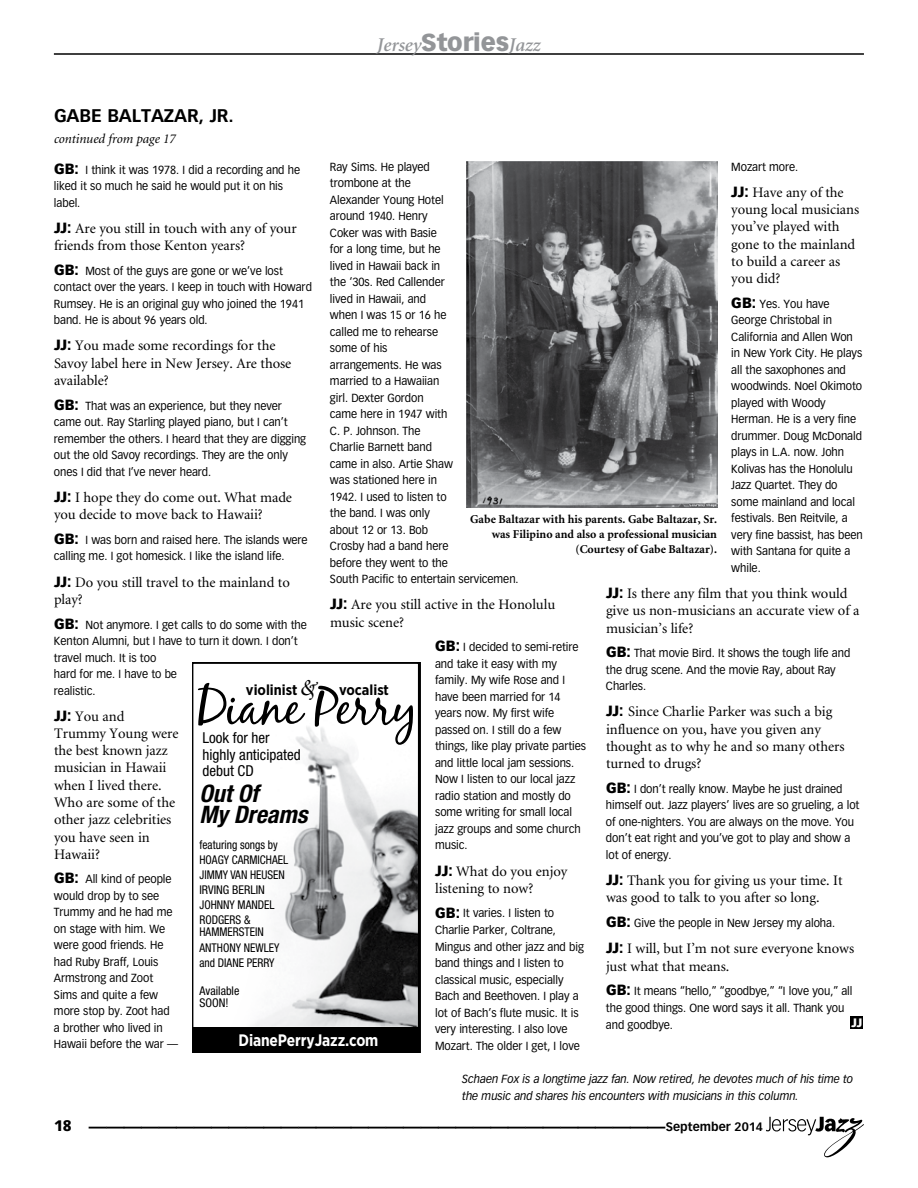
<style>
.page{position:relative;width:918px;height:1188px;background:#fff}
.page>*{position:absolute;margin:0;border:0;box-sizing:border-box;transform-origin:0 0}
.t1{font:52.05px "Black Jack";color:#000}
.t2{font:700 36px "Vectora LH";color:#000}
.t3{font:italic 700 condensed 24.15px/21.1px "Helvetica Neue";color:#000}
.t4{font:italic 600 19.5px "Minion";letter-spacing:-.005em;color:#939598}
.t5{font:700 18px "Vectora LH";letter-spacing:-.005em;color:#000}
.t6{font:700 16.65px "Gotham Narrow";letter-spacing:-.005em;color:#fff;scale:.95 1}
.t7{font:condensed 15px/16.6px "Helvetica Neue";color:#000}
.t8{font:900 15px "Vectora LH";color:#000}
.t9{font:700 14.7px "Gotham Narrow";color:#000}
.t10{font:14.55px/17.2px "Minion";letter-spacing:-.005em;color:#000}
.t11{font:italic 13.5px "Minion";letter-spacing:-.005em;color:#000}
.t12{font:condensed 12px/15px "Helvetica Neue";color:#000;scale:.95 1}
.t13{font:700 12px/15px "Minion";color:#000;text-align:right}
.t14{font:condensed 12px/12px "Helvetica Neue";color:#000}
.t15{font:700 12px "Vectora LH";color:#000}
.t16{font:900 12px "Vectora LH";color:#fff}
.t17{font:11.55px/16.5px "Vectora LH";letter-spacing:-.005em;color:#000;scale:.95 1}
.t18{font:italic 11.55px/16.4px "Vectora LH";letter-spacing:-.005em;color:#000;scale:.95 1}
.s1{font-family:"Vectora LH";font-weight:900;font-style:normal;font-size:24px}
.s2{font-weight:900;font-size:14.55px}
.s3{font-family:"Vectora LH";font-weight:900}
.s4{font-family:"Poetica Supp Ampersands";font-weight:400;font-size:29.25px}
</style>
<div class="page">
<svg style="left:766px;top:1117px;width:98px;height:40px"></svg>
<hr style="left:54px;top:54px;width:810px;height:1px;background:#000">
<div style="left:850px;top:1016px;width:12px;height:13px;background:#000"></div>
<img style="left:467px;top:162px;width:251px;height:345px">
<svg style="left:192px;top:663px;width:229px;height:390px"></svg>
<h3 class="t4" style="left:377px;top:35px;width:165px">Jersey<span class="s1">Stories</span>Jazz</h3>
<h3 class="t5" style="left:54px;top:105px;width:181px">GABE BALTAZAR, JR .</h3>
<p class="t11" style="left:54px;top:132px;width:123px">continued from page 17</p>
<p class="t17" style="left:54px;top:161px;width:261px"><span class="s2">GB:</span> I think it was 1978. I did a recording and he liked it so much he said he would put it on his label.</p>
<p class="t10" style="left:54px;top:220px;width:244px"><span class="s3">JJ:</span> Are you still in touch with any of your friends from those Kenton years?</p>
<p class="t17" style="left:54px;top:263px;width:273px"><span class="s2">GB:</span> Most of the guys are gone or we’ve lost contact over the years. I keep in touch with Howard Rumsey. He is an original guy who joined the 1941 band. He is about 96 years old.</p>
<p class="t10" style="left:54px;top:338px;width:239px"><span class="s3">JJ:</span> You made some recordings for the<br>Savoy label here in New Jersey. Are those available?</p>
<p class="t17" style="left:54px;top:397px;width:267px"><span class="s2">GB:</span> That was an experience, but they never came out. Ray Starling played piano, but I can’t remember the others. I heard that they are digging out the old Savoy recordings. They are the only ones I did that I’ve never heard.</p>
<p class="t10" style="left:54px;top:489px;width:240px"><span class="s3">JJ:</span> I hope they do come out. What made you decide to move back to Hawaii?</p>
<p class="t17" style="left:54px;top:532px;width:269px"><span class="s2">GB:</span> I was born and raised here. The islands were calling me. I got homesick. I like the island life.</p>
<p class="t10" style="left:54px;top:574px;width:237px"><span class="s3">JJ:</span> Do you still travel to the mainland to play?</p>
<p class="t17" style="left:54px;top:616px;width:268px"><span class="s2">GB:</span> Not anymore. I get calls to do some with the<br>Kenton Alumni, but I have to turn it down. I don’t travel much. It is too<br>hard for me. I have to be<br>realistic.</p>
<p class="t10" style="left:54px;top:708px;width:126px"><span class="s3">JJ:</span> You and<br>Trummy Young were the best known jazz musician in Hawaii when I lived there.<br>Who are some of the other jazz celebrities you have seen in<br>Hawaii?</p>
<p class="t17" style="left:54px;top:871px;width:132px"><span class="s2">GB:</span> All kind of people would drop by to see<br>Trummy and he had me on stage with him. We were good friends. He had Ruby Braff, Louis<br>Armstrong and Zoot<br>Sims and quite a few more stop by. Zoot had a brother who lived in<br>Hawaii before the war —</p>
<p class="t17" style="left:330px;top:158px;width:200px">Ray Sims. He played<br>trombone at the<br>Alexander Young Hotel<br>around 1940. Henry<br>Coker was with Basie<br>for a long time, but he<br>lived in Hawaii back in<br>the ‘30s. Red Callender<br>lived in Hawaii, and<br>when I was 15 or 16 he<br>called me to rehearse<br>some of his<br>arrangements. He was<br>married to a Hawaiian<br>girl. Dexter Gordon<br>came here in 1947 with<br>C. P. Johnson. The<br>Charlie Barnett band<br>came in also. Artie Shaw<br>was stationed here in<br>1942. I used to listen to<br>the band. I was only<br>about 12 or 13. Bob<br>Crosby had a band here<br>before they went to the<br>South Pacific to entertain servicemen.</p>
<p class="t10" style="left:330px;top:597px;width:227px"><span class="s3">JJ:</span> Are you still active in the Honolulu music scene?</p>
<p class="t17" style="left:435px;top:639px;width:160px"><span class="s2">GB:</span> I decided to semi-retire and take it easy with my family. My wife Rose and I have been married for 14 years now. My first wife passed on. I still do a few things, like play private parties and little local jam sessions.<br>Now I listen to our local jazz radio station and mostly do some writing for small local jazz groups and some church music.</p>
<p class="t10" style="left:435px;top:863px;width:134px"><span class="s3">JJ:</span> What do you enjoy listening to now?</p>
<p class="t17" style="left:435px;top:905px;width:158px"><span class="s2">GB:</span> It varies. I listen to<br>Charlie Parker, Coltrane,<br>Mingus and other jazz and big band things and I listen to classical music, especially<br>Bach and Beethoven. I play a lot of Bach’s flute music. It is very interesting. I also love<br>Mozart. The older I get, I love</p>
<p class="t17" style="left:731px;top:158px;width:72px">Mozart more.</p>
<p class="t10" style="left:731px;top:184px;width:129px"><span class="s3">JJ:</span> Have any of the young local musicians you’ve played with gone to the mainland to build a career as you did?</p>
<p class="t17" style="left:731px;top:296px;width:140px"><span class="s2">GB:</span> Yes. You have<br>George Christobal in<br>California and Allen Won in New York City. He plays all the saxophones and woodwinds. Noel Okimoto played with Woody<br>Herman. He is a very fine drummer. Doug McDonald plays in L.A. now. John<br>Kolivas has the Honolulu<br>Jazz Quartet. They do some mainland and local festivals. Ben Reitvile, a very fine bassist, has been with Santana for quite a while.</p>
<p class="t10" style="left:606px;top:585px;width:255px"><span class="s3">JJ:</span> Is there any film that you think would give us non-musicians an accurate view of a musician’s life?</p>
<p class="t17" style="left:606px;top:645px;width:259px"><span class="s2">GB:</span> That movie Bird. It shows the tough life and the drug scene. And the movie Ray, about Ray<br>Charles.</p>
<p class="t10" style="left:606px;top:704px;width:240px"><span class="s3">JJ:</span> Since Charlie Parker was such a big influence on you, have you given any thought as to why he and so many others turned to drugs?</p>
<p class="t17" style="left:606px;top:781px;width:268px"><span class="s2">GB:</span> I don’t really know. Maybe he just drained himself out. Jazz players’ lives are so grueling, a lot of one-nighters. You are always on the move. You don’t eat right and you’ve got to play and show a lot of energy.</p>
<p class="t10" style="left:606px;top:872px;width:238px"><span class="s3">JJ:</span> Thank you for giving us your time. It was good to talk to you after so long.</p>
<p class="t17" style="left:606px;top:915px;width:243px"><span class="s2">GB:</span> Give the people in New Jersey my aloha.</p>
<p class="t10" style="left:606px;top:941px;width:250px"><span class="s3">JJ:</span> I will, but I’m not sure everyone knows just what that means.</p>
<p class="t17" style="left:606px;top:983px;width:261px;line-height:17px"><span class="s2">GB:</span> It means “hello,” “goodbye,” “I love you,” all the good things. One word says it all. Thank you and goodbye.</p>
<p class="t13" style="left:470px;top:512px;width:248px">Gabe Baltazar with his parents. Gabe Baltazar, Sr. was Filipino and also a professional musician (Courtesy of Gabe Baltazar).</p>
<p class="t9" style="left:246px;top:680px;width:145px">violinist <span class="s4">E</span> vocalist</p>
<h1 class="t1" style="left:196px;top:675px;width:223px">Diane Perry</h1>
<p class="t7" style="left:202px;top:729px;width:100px">Look for her highly anticipated debut CD</p>
<h3 class="t3" style="left:199px;top:783px;width:109px">Out Of<br>My Dreams</h3>
<p class="t12" style="left:199px;top:837px;width:95px">featuring songs by<br>HOAGY CARMICHAEL<br>JIMMY VAN HEUSEN<br>IRVING BERLIN<br>JOHNNY MANDEL<br>RODGERS &amp;</p>
<p class="t12" style="left:199px;top:925px;width:86px">HAMMERSTEIN<br>ANTHONY NEWLEY and DIANE PERRY</p>
<p class="t14" style="left:199px;top:985px;width:41px">Available<br>SOON!</p>
<p class="t16" style="left:851px;top:1015px;width:13px">JJ</p>
<h3 class="t6" style="left:239px;top:1029px;width:149px">DianePerryJazz.com</h3>
<p class="t18" style="left:462px;top:1071px;width:413px">Schaen Fox is a longtime jazz fan. Now retired, he devotes much of his time to the music and shares his encounters with musicians in this column.</p>
<p class="t8" style="left:54px;top:1117px;width:19px">18</p>
<h2 class="t2" style="left:72px;top:1089px;width:19px">S</h2>
<p class="t15" style="left:666px;top:1120px;width:99px">SEPTEMBER 2014</p>
</div>
